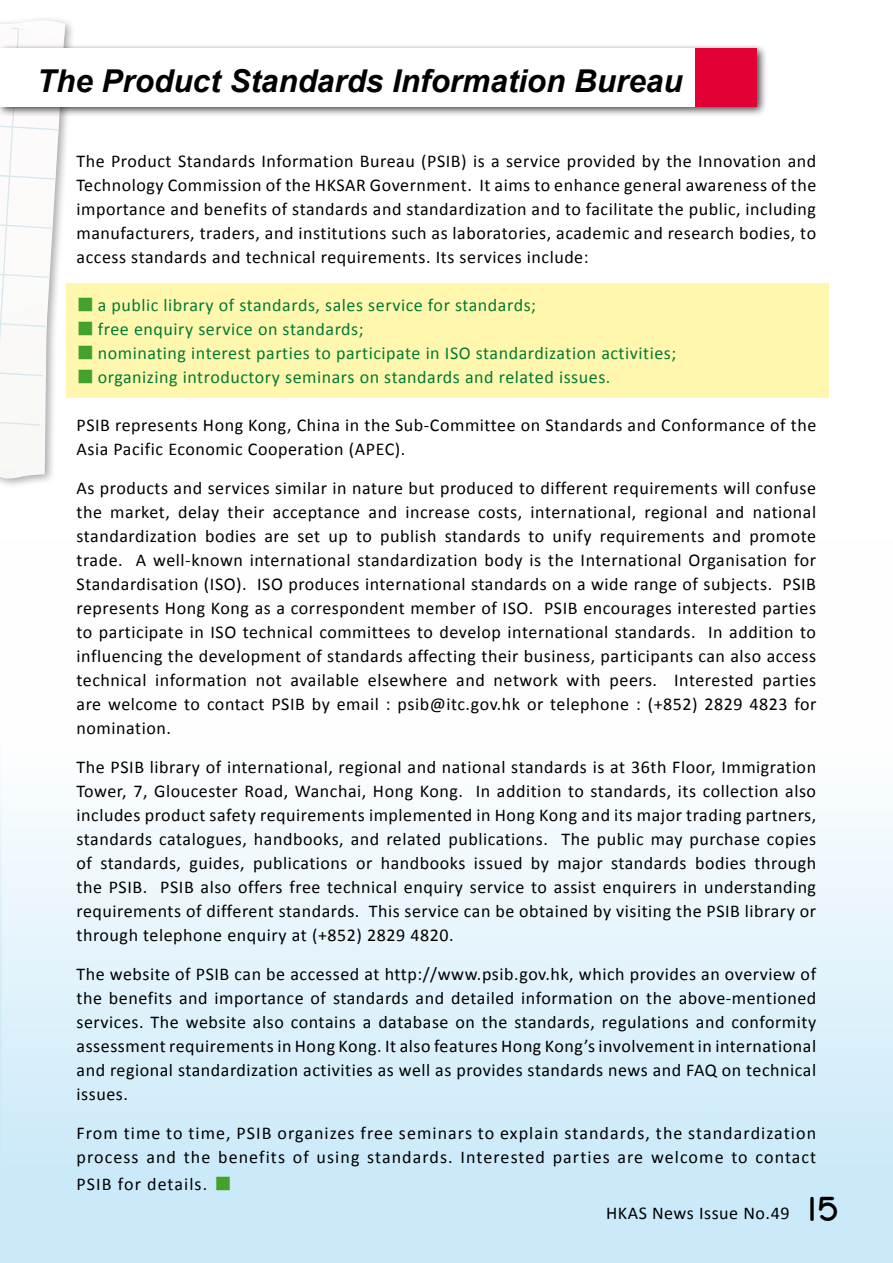
<style>
.page{position:relative;width:893px;height:1263px;background:#fff}
.page>*{position:absolute;margin:0;border:0;box-sizing:border-box;transform-origin:0 0}
.t1{font:italic 700 31.5px "Arial";color:#000}
.t2{font:18px/24px "Calibri";letter-spacing:.03em;color:#000;text-align:justify}
.t3{font:18px "Calibri";letter-spacing:.03em;color:#007a34}
.t4{font:18px/24px "Calibri";letter-spacing:.06em;color:#000}
.s1{font-family:"DF Hei Std W5";color:#44a12b}
.s2{font-family:"SF Orson Casual";font-weight:800;font-size:36px}
</style>
<div class="page">
<div style="left:0;top:540px;width:893px;height:723px;background:linear-gradient(to bottom,#fff,#c7e8f8)"></div>
<div style="left:67px;top:283px;width:762px;height:115px;background:#fff7ad"></div>
<hr style="left:0;top:538px;width:1px;height:725px;background:#cbeaf9">
<div style="left:0;top:8px;width:76px;height:489px;background:#000;opacity:.5"></div>
<svg style="left:0;top:13px;width:65px;height:467px"></svg>
<div style="left:0;top:43px;width:768px;height:74px;background:#000;opacity:.75"></div>
<div style="left:0;top:48px;width:757px;height:58px;background:#fff"></div>
<div style="left:696px;top:48px;width:61px;height:58px;background:#e20034"></div>
<h1 class="t1" style="left:37px;top:60px;width:647px">The Product Standards Information Bureau</h1>
<p class="t2" style="left:77px;top:148px;width:741px">The Product Standards Information Bureau (PSIB) is a service provided by the Innovation and Technology Commission of the HKSAR Government. It aims to enhance general awareness of the importance and benefits of standards and standardization and to facilitate the public, including manufacturers, traders, and institutions such as laboratories, academic and research bodies, to access standards and technical requirements. Its services include:</p>
<p class="t3" style="left:77px;top:293px;width:461px"><span class="s1">■</span> a public library of standards, sales service for standards;</p>
<p class="t3" style="left:77px;top:317px;width:289px"><span class="s1">■</span> free enquiry service on standards;</p>
<p class="t3" style="left:77px;top:341px;width:601px"><span class="s1">■</span> nominating interest parties to participate in ISO standardization activities;</p>
<p class="t3" style="left:77px;top:365px;width:535px"><span class="s1">■</span> organizing introductory seminars on standards and related issues.</p>
<p class="t2" style="left:77px;top:412px;width:741px">PSIB represents Hong Kong, China in the Sub-Committee on Standards and Conformance of the<br>Asia Pacific Economic Cooperation (APEC).</p>
<p class="t2" style="left:77px;top:475px;width:741px">As products and services similar in nature but produced to different requirements will confuse the market, delay their acceptance and increase costs, international, regional and national standardization bodies are set up to publish standards to unify requirements and promote trade. A well-known international standardization body is the International Organisation for Standardisation (ISO). ISO produces international standards on a wide range of subjects. PSIB represents Hong Kong as a correspondent member of ISO. PSIB encourages interested parties to participate in ISO technical committees to develop international standards. In addition to influencing the development of standards affecting their business, participants can also access technical information not available elsewhere and network with peers. Interested parties are welcome to contact PSIB by email : psib@itc.gov.hk or telephone : (+852) 2829 4823 for nomination.</p>
<p class="t2" style="left:77px;top:754px;width:741px">The PSIB library of international, regional and national standards is at 36th Floor, Immigration Tower, 7, Gloucester Road, Wanchai, Hong Kong. In addition to standards, its collection also includes product safety requirements implemented in Hong Kong and its major trading partners, standards catalogues, handbooks, and related publications. The public may purchase copies of standards, guides, publications or handbooks issued by major standards bodies through the PSIB. PSIB also offers free technical enquiry service to assist enquirers in understanding requirements of different standards. This service can be obtained by visiting the PSIB library or through telephone enquiry at (+852) 2829 4820.</p>
<p class="t2" style="left:77px;top:961px;width:741px">The website of PSIB can be accessed at http://www.psib.gov.hk, which provides an overview of the benefits and importance of standards and detailed information on the above-mentioned services. The website also contains a database on the standards, regulations and conformity assessment requirements in Hong Kong. It also features Hong Kong’s involvement in international and regional standardization activities as well as provides standards news and FAQ on technical issues.</p>
<p class="t4" style="left:77px;top:1120px;width:741px">From time to time, PSIB organizes free seminars to explain standards, the standardization process and the benefits of using standards. Interested parties are welcome to contact</p>
<p class="t4" style="left:77px;top:1171px;width:157px">PSIB for details. <span class="s1">■</span></p>
<p class="t2" style="left:606px;top:1200px;width:235px">HKAS News Issue No.49 <span class="s2">15</span></p>
</div>
